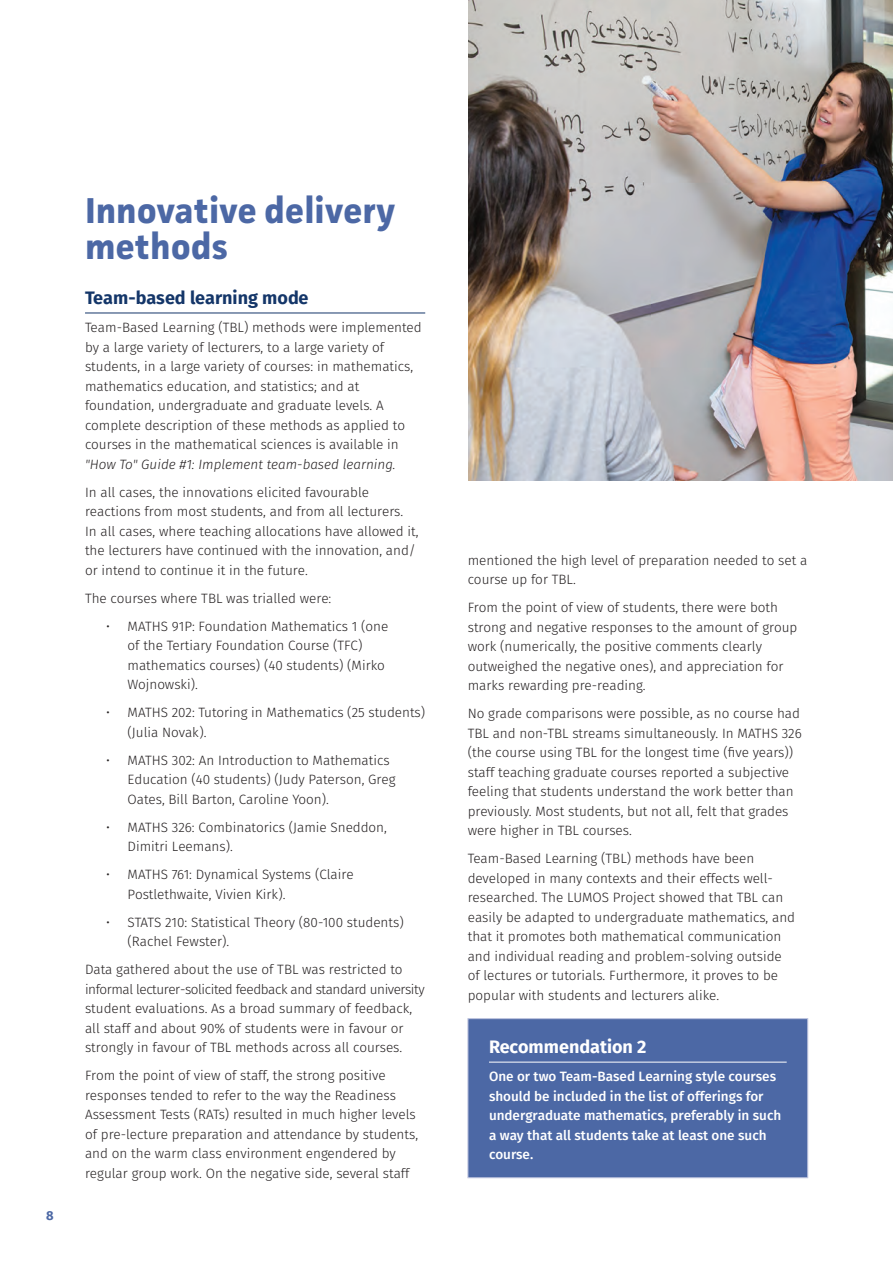
<style>
.page{position:relative;width:893px;height:1263px;background:#fff}
.page>*{position:absolute;margin:0;border:0;box-sizing:border-box;transform-origin:0 0}
.t1{font:700 36px/36px "Facit";color:#4c68a5}
.t2{font:700 18px "Fira Sans";color:#143669}
.t3{font:700 18px "Fira Sans";color:#fff}
.t4{font:300 13.5px/19.5px "Fira Sans";color:#231f20}
.t5{font:500 13.5px/19.5px "Fira Sans";color:#fff}
.t6{font:italic 300 13.5px "Fira Sans";color:#231f20}
.t7{font:700 12.9px "Fira Sans";color:#4c68a5}
</style>
<div class="page">
<div style="left:468px;top:1018px;width:340px;height:160px;background:#4c68a5;border:1px solid #bdc3de"></div>
<hr style="left:85px;top:313px;width:340px;height:1px;background:#143669">
<hr style="left:489px;top:1062px;width:298px;height:1px;background:#fff">
<img style="left:468px;top:0;width:425px;height:480px">
<p class="t7" style="left:46px;top:1206px;width:9px">8</p>
<h1 class="t1" style="left:85px;top:192px;width:312px">Innovative delivery methods</h1>
<h2 class="t2" style="left:85px;top:285px;width:225px">Team-based learning mode</h2>
<p class="t4" style="left:85px;top:319px;width:338px">Team-Based Learning (TBL) methods were implemented by a large variety of lecturers, to a large variety of students, in a large variety of courses: in mathematics, mathematics education, and statistics; and at foundation, undergraduate and graduate levels. A complete description of these methods as applied to courses in the mathematical sciences is available in</p>
<p class="t6" style="left:85px;top:455px;width:312px">"How To" Guide #1: Implement team-based learning.</p>
<p class="t4" style="left:85px;top:483px;width:335px">In all cases, the innovations elicited favourable reactions from most students, and from all lecturers.<br>In all cases, where teaching allocations have allowed it, the lecturers have continued with the innovation, and/ or intend to continue it in the future.</p>
<p class="t4" style="left:85px;top:589px;width:248px">The courses where TBL was trialled were:</p>
<p class="t4" style="left:128px;top:617px;width:262px;text-indent:-21px">• MATHS 91P: Foundation Mathematics 1 (one of the Tertiary Foundation Course (TFC) mathematics courses) (40 students) (Mirko Wojnowski).</p>
<p class="t4" style="left:128px;top:704px;width:299px;text-indent:-21px">• MATHS 202: Tutoring in Mathematics (25 students) (Julia Novak).</p>
<p class="t4" style="left:128px;top:751px;width:269px;text-indent:-21px">• MATHS 302: An Introduction to Mathematics<br>Education (40 students) (Judy Paterson, Greg<br>Oates, Bill Barton, Caroline Yoon).</p>
<p class="t4" style="left:128px;top:818px;width:261px;text-indent:-21px">• MATHS 326: Combinatorics (Jamie Sneddon,<br>Dimitri Leemans).</p>
<p class="t4" style="left:128px;top:866px;width:228px;text-indent:-21px">• MATHS 761: Dynamical Systems (Claire<br>Postlethwaite, Vivien Kirk).</p>
<p class="t4" style="left:128px;top:913px;width:278px;text-indent:-21px">• STATS 210: Statistical Theory (80-100 students) (Rachel Fewster).</p>
<p class="t4" style="left:85px;top:961px;width:341px">Data gathered about the use of TBL was restricted to informal lecturer-solicited feedback and standard university student evaluations. As a broad summary of feedback, all staff and about 90% of students were in favour or strongly in favour of TBL methods across all courses.</p>
<p class="t4" style="left:85px;top:1067px;width:335px">From the point of view of staff, the strong positive responses tended to refer to the way the Readiness Assessment Tests (RATs) resulted in much higher levels of pre-lecture preparation and attendance by students, and on the warm class environment engendered by regular group work. On the negative side, several staff</p>
<p class="t4" style="left:468px;top:551px;width:341px">mentioned the high level of preparation needed to set a course up for TBL.</p>
<p class="t4" style="left:468px;top:599px;width:331px">From the point of view of students, there were both strong and negative responses to the amount of group work (numerically, the positive comments clearly outweighed the negative ones), and appreciation for marks rewarding pre-reading.</p>
<p class="t4" style="left:468px;top:705px;width:336px">No grade comparisons were possible, as no course had TBL and non-TBL streams simultaneously. In MATHS 326 (the course using TBL for the longest time (five years)) staff teaching graduate courses reported a subjective feeling that students understand the work better than previously. Most students, but not all, felt that grades were higher in TBL courses.</p>
<p class="t4" style="left:468px;top:850px;width:329px">Team-Based Learning (TBL) methods have been developed in many contexts and their effects well&shy;researched. The LUMOS Project showed that TBL can easily be adapted to undergraduate mathematics, and that it promotes both mathematical communication and individual reading and problem-solving outside of lectures or tutorials. Furthermore, it proves to be popular with students and lecturers alike.</p>
<h2 class="t3" style="left:489px;top:1034px;width:159px">Recommendation 2</h2>
<p class="t5" style="left:489px;top:1068px;width:294px">One or two Team-Based Learning style courses should be included in the list of offerings for undergraduate mathematics, preferably in such a way that all students take at least one such course.</p>
</div>
